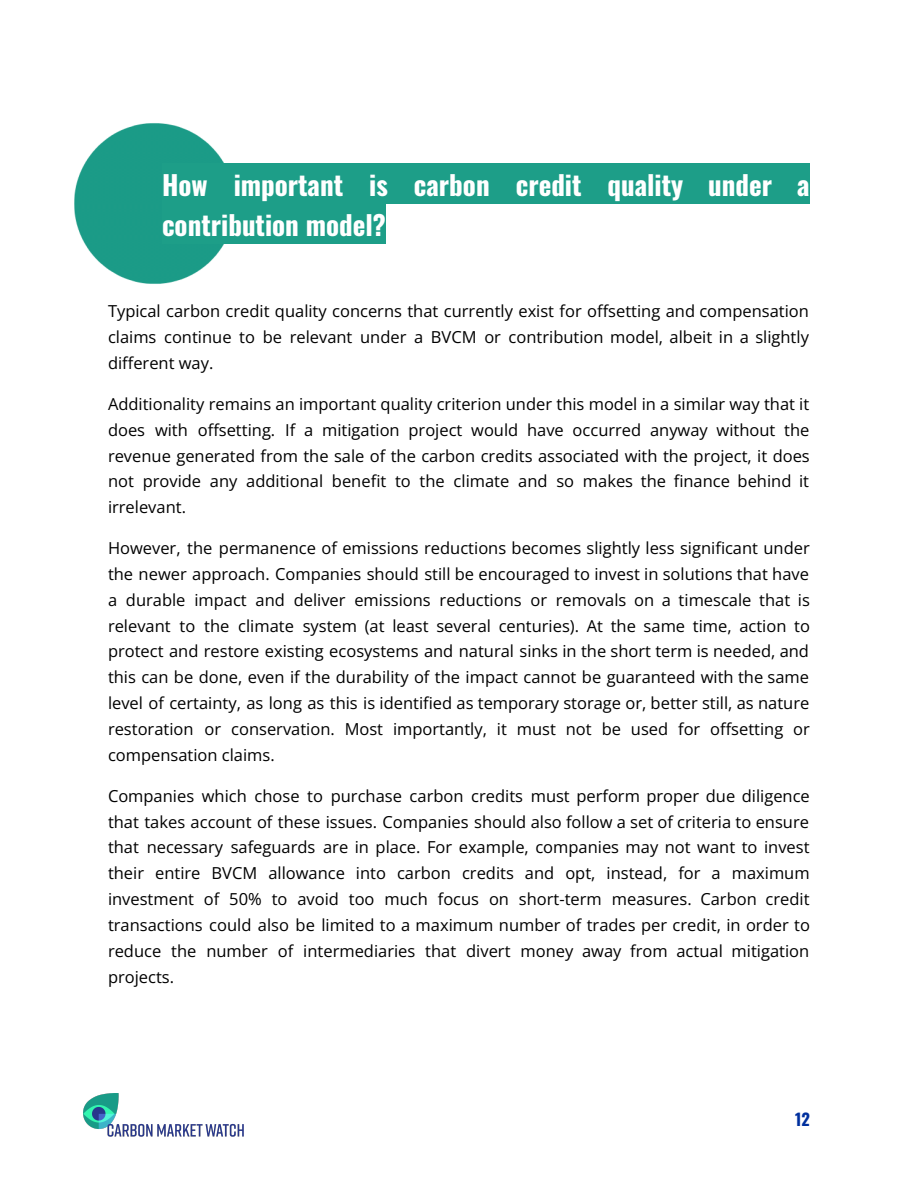
<style>
.page{position:relative;width:918px;height:1188px;background:#fff}
.page>*{position:absolute;margin:0;border:0;box-sizing:border-box;transform-origin:0 0}
.t1{font:700 27px/40px "Oswald";color:#fff}
.t2{font:16.5px/25.8px "Open Sans";color:#000;text-align:justify}
.t3{font:700 16.5px "Oswald";color:#00309e}
</style>
<div class="page">
<img style="left:83px;top:1093px;width:161px;height:44px">
<img style="left:74px;top:123px;width:162px;height:161px">
<div style="left:162px;top:164px;width:648px;height:40px;background:#1d9e88"></div>
<div style="left:162px;top:204px;width:224px;height:40px;background:#1d9e88"></div>
<h1 class="t1" style="left:162px;top:164px;width:649px">How important is carbon credit quality under a contribution model?</h1>
<p class="t2" style="left:108px;top:298px;width:703px">Typical carbon credit quality concerns that currently exist for offsetting and compensation claims continue to be relevant under a BVCM or contribution model, albeit in a slightly different way.</p>
<p class="t2" style="left:108px;top:391px;width:703px">Additionality remains an important quality criterion under this model in a similar way that it does with offsetting. If a mitigation project would have occurred anyway without the revenue generated from the sale of the carbon credits associated with the project, it does not provide any additional benefit to the climate and so makes the finance behind it irrelevant.</p>
<p class="t2" style="left:108px;top:535px;width:703px">However, the permanence of emissions reductions becomes slightly less significant under the newer approach. Companies should still be encouraged to invest in solutions that have a durable impact and deliver emissions reductions or removals on a timescale that is relevant to the climate system (at least several centuries). At the same time, action to protect and restore existing ecosystems and natural sinks in the short term is needed, and this can be done, even if the durability of the impact cannot be guaranteed with the same level of certainty, as long as this is identified as temporary storage or, better still, as nature restoration or conservation. Most importantly, it must not be used for offsetting or compensation claims.</p>
<p class="t2" style="left:108px;top:782px;width:703px">Companies which chose to purchase carbon credits must perform proper due diligence that takes account of these issues. Companies should also follow a set of criteria to ensure that necessary safeguards are in place. For example, companies may not want to invest their entire BVCM allowance into carbon credits and opt, instead, for a maximum investment of 50% to avoid too much focus on short-term measures. Carbon credit transactions could also be limited to a maximum number of trades per credit, in order to reduce the number of intermediaries that divert money away from actual mitigation projects.</p>
<p class="t3" style="left:795px;top:1106px;width:16px">12</p>
</div>
